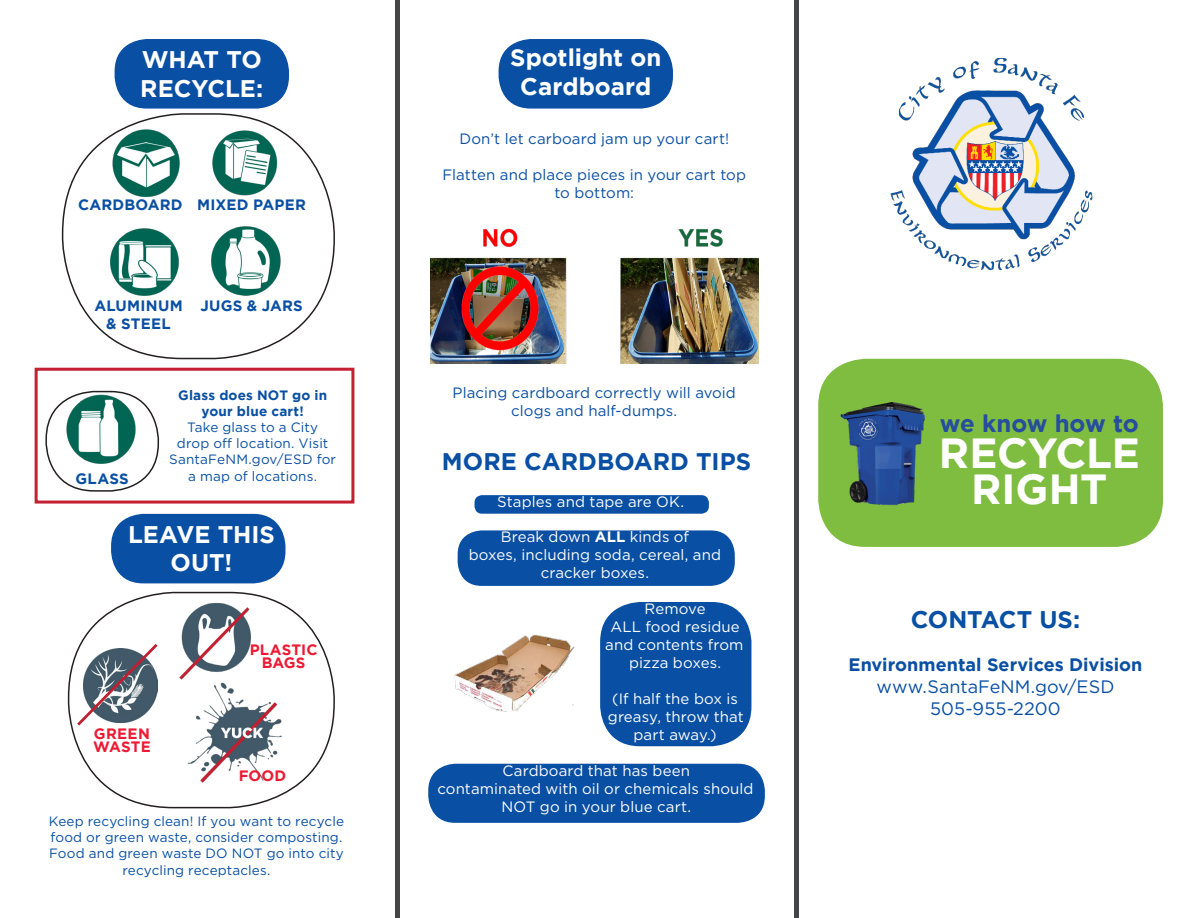
<style>
.page{position:relative;width:1188px;height:918px;background:#fff}
.page>*{position:absolute;margin:0;border:0;box-sizing:border-box;transform-origin:0 0}
.t1{font:700 42px/36px "Gotham";letter-spacing:-.005em;color:#fff;text-align:center}
.t2{font:700 24px/28.8px "Gotham";color:#fff;text-align:center}
.t3{font:700 24px "Gotham";color:#094fa3}
.t4{font:700 24px "Gotham";letter-spacing:-.005em;color:#274d9e}
.t5{font:18px "Gotham";letter-spacing:.005em;color:#094fa3}
.t6{font:700 18px "Gotham";color:#094fa3}
.t7{font:15px/18px "Gotham";letter-spacing:.005em;color:#fff;text-align:center}
.t8{font:15px/18px "Gotham";letter-spacing:.005em;color:#094fa3;text-align:center}
.t9{font:700 15px "Gotham";letter-spacing:.015em;color:#094fa3}
.t10{font:700 15px "Gotham";letter-spacing:.01em;color:#ed1a33}
.t11{font:13.5px/16.2px "Gotham";letter-spacing:.01em;color:#094fa3;text-align:center}
.t12{font:700 13.5px/16.2px "Gotham";letter-spacing:.015em;color:#094fa3;text-align:center}
.s1{font-weight:700}
</style>
<div class="page">
<div style="left:115px;top:40px;width:173px;height:68px;background:#094fa3;border-radius:32px"></div>
<div style="left:115px;top:39px;width:174px;height:70px;border:2px solid #094fa3;border-radius:32px"></div>
<img style="left:99px;top:113px;width:94px;height:85px">
<img style="left:110px;top:228px;width:69px;height:68px">
<img style="left:211px;top:226px;width:70px;height:70px">
<img style="left:195px;top:113px;width:89px;height:83px">
<div style="left:112px;top:515px;width:173px;height:68px;background:#094fa3;border-radius:32px"></div>
<div style="left:111px;top:514px;width:174px;height:69px;border:2px solid #094fa3;border-radius:32px"></div>
<img style="left:169px;top:592px;width:97px;height:86px">
<img style="left:180px;top:678px;width:102px;height:105px">
<div style="left:45px;top:391px;width:114px;height:101px;border:2px solid #231f20;border-radius:48px"></div>
<img style="left:50px;top:390px;width:94px;height:83px">
<svg style="left:77px;top:644px;width:81px;height:82px"></svg>
<div style="left:35px;top:368px;width:319px;height:136px;border:3px solid #c41f32"></div>
<img style="left:890px;top:58px;width:203px;height:212px">
<div style="left:499px;top:40px;width:173px;height:68px;background:#094fa3;border-radius:32px"></div>
<div style="left:499px;top:39px;width:174px;height:70px;border:2px solid #094fa3;border-radius:32px"></div>
<img style="left:430px;top:228px;width:328px;height:136px">
<div style="left:475px;top:495px;width:234px;height:19px;background:#094fa3;border-radius:8px"></div>
<div style="left:600px;top:602px;width:151px;height:144px;background:#094fa3;border-radius:40px"></div>
<img style="left:454px;top:634px;width:121px;height:78px">
<div style="left:428px;top:764px;width:337px;height:59px;background:#094fa3;border-radius:27px"></div>
<div style="left:458px;top:530px;width:277px;height:56px;background:#094fa3;border-radius:24px"></div>
<div style="left:395px;top:0;width:5px;height:918px;background:#444547"></div>
<div style="left:794px;top:0;width:5px;height:918px;background:#444547"></div>
<div style="left:818px;top:359px;width:345px;height:188px;background:#7fbd41;border-radius:47px"></div>
<img style="left:840px;top:402px;width:85px;height:103px">
<p class="t2" style="left:142px;top:44px;width:122px">WHAT TO</p>
<p class="t2" style="left:140px;top:73px;width:124px">RECYCLE:</p>
<p class="t9" style="left:78px;top:196px;width:106px">CARDBOARD</p>
<p class="t9" style="left:197px;top:196px;width:110px">MIXED PAPER</p>
<p class="t9" style="left:94px;top:297px;width:90px">ALUMINUM</p>
<p class="t9" style="left:200px;top:297px;width:104px">JUGS &amp; JARS</p>
<p class="t9" style="left:106px;top:315px;width:66px">&amp; STEEL</p>
<p class="t9" style="left:75px;top:470px;width:55px">GLASS</p>
<p class="t12" style="left:178px;top:386px;width:151px">Glass does NOT go in your blue cart!</p>
<p class="t11" style="left:169px;top:419px;width:168px">Take glass to a City<br>drop off location. Visit<br>SantaFeNM.gov/ESD for a map of locations.</p>
<p class="t2" style="left:128px;top:519px;width:148px">LEAVE THIS</p>
<p class="t2" style="left:171px;top:548px;width:63px">OUT!</p>
<p class="t10" style="left:94px;top:725px;width:57px">GREEN</p>
<p class="t10" style="left:93px;top:738px;width:59px">WASTE</p>
<p class="t10" style="left:250px;top:641px;width:69px">PLASTIC</p>
<p class="t10" style="left:262px;top:654px;width:45px">BAGS</p>
<p class="t10" style="left:239px;top:767px;width:49px">FOOD</p>
<p class="t11" style="left:49px;top:813px;width:297px">Keep recycling clean! If you want to recycle food or green waste, consider composting.<br>Food and green waste DO NOT go into city recycling receptacles.</p>
<p class="t2" style="left:510px;top:43px;width:153px">Spotlight on<br>Cardboard</p>
<p class="t8" style="left:459px;top:130px;width:271px">Don’t let carboard jam up your cart!</p>
<p class="t8" style="left:443px;top:166px;width:305px">Flatten and place pieces in your cart top to bottom:</p>
<p class="t8" style="left:453px;top:384px;width:285px">Placing cardboard correctly will avoid clogs and half-dumps.</p>
<p class="t3" style="left:442px;top:448px;width:311px">MORE CARDBOARD TIPS</p>
<p class="t7" style="left:497px;top:493px;width:188px">Staples and tape are OK.</p>
<p class="t7" style="left:469px;top:528px;width:254px">Break down <span class="s1">ALL</span> kinds of<br>boxes, including soda, cereal, and cracker boxes.</p>
<p class="t7" style="left:605px;top:599px;width:140px">Remove<br>ALL food residue and contents from pizza boxes.</p>
<p class="t7" style="left:608px;top:689px;width:137px">(If half the box is greasy, throw that part away.)</p>
<p class="t7" style="left:437px;top:761px;width:318px">Cardboard that has been<br>contaminated with oil or chemicals should<br>NOT go in your blue cart.</p>
<p class="t4" style="left:940px;top:410px;width:200px">we know how to</p>
<p class="t1" style="left:939px;top:435px;width:203px">RECYCLE<br>RIGHT</p>
<p class="t3" style="left:911px;top:606px;width:171px">CONTACT US:</p>
<p class="t6" style="left:849px;top:655px;width:295px">Environmental Services Division</p>
<p class="t5" style="left:877px;top:675px;width:240px">www.SantaFeNM.gov/ESD</p>
<p class="t5" style="left:930px;top:697px;width:132px">505-955-2200</p>
</div>
